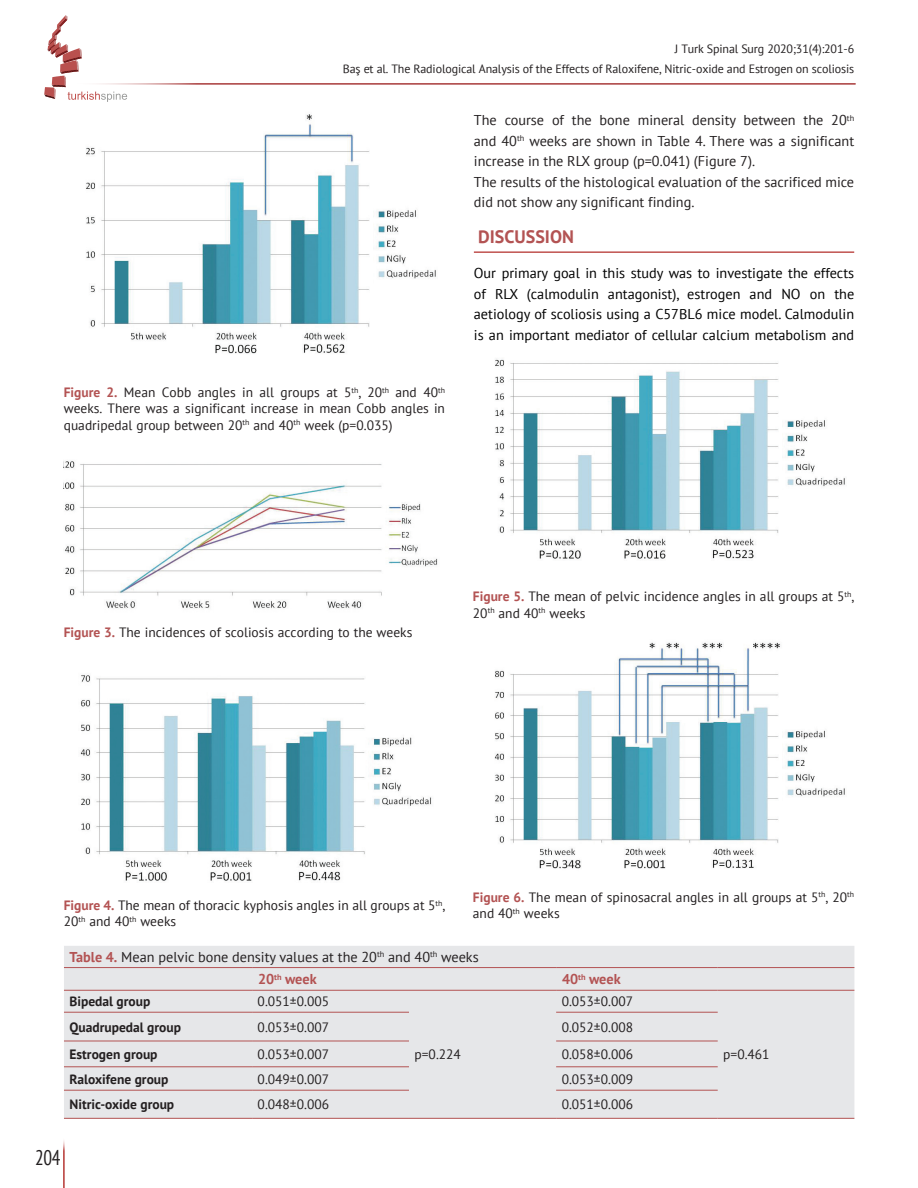
<style>
.page{position:relative;width:918px;height:1188px;background:#fff}
.page>*{position:absolute;margin:0;border:0;box-sizing:border-box;transform-origin:0 0}
.t1{font:condensed 21px "PT Sans";color:#231f20;scale:.92 1}
.ARA_BASLIKkkkkk{font:700 18px "PT Sans";color:#b35353}
.YAZI{font:14.25px/20.5px "PT Sans";color:#231f20}
.YAZI-2{font:14.25px/20.5px "PT Sans";color:#000;text-align:justify}
.t2{font:700 14.25px "PT Sans";color:#b35353}
.t3{font:13.5px/16.2px "PT Sans";color:#231f20}
.t4{font:700 13.5px "PT Sans";color:#231f20}
.t5{font:12px "PT Sans";letter-spacing:-.01em;color:#231f20}
.s1{font-weight:700;color:#b35353}
</style>
<div class="page">
<div style="left:69px;top:83px;width:786px;height:2px;background:#b35353;border:1px solid #b35353"></div>
<svg style="left:44px;top:15px;width:83px;height:87px"></svg>
<hr style="left:63px;top:1138px;width:1px;height:50px;background:#c0524f">
<hr style="left:474px;top:251px;width:380px;height:2px;background:#c0524f">
<img style="left:494px;top:642px;width:351px;height:227px">
<img style="left:495px;top:359px;width:350px;height:200px">
<img style="left:86px;top:114px;width:350px;height:240px">
<img style="left:80px;top:675px;width:352px;height:206px">
<img style="left:64px;top:461px;width:374px;height:148px">
<div style="left:64px;top:946px;width:790px;height:172px;background:#e6e7e9"></div>
<hr style="left:64px;top:1012px;width:188px;height:1px;background:#b35353">
<hr style="left:252px;top:1012px;width:157px;height:1px;background:#b35353">
<hr style="left:556px;top:1012px;width:162px;height:1px;background:#b35353">
<hr style="left:64px;top:1041px;width:188px;height:1px;background:#b35353">
<hr style="left:252px;top:1041px;width:157px;height:1px;background:#b35353">
<hr style="left:556px;top:1041px;width:162px;height:1px;background:#b35353">
<hr style="left:64px;top:1067px;width:188px;height:1px;background:#b35353">
<hr style="left:252px;top:1067px;width:157px;height:1px;background:#b35353">
<hr style="left:556px;top:1067px;width:162px;height:1px;background:#b35353">
<hr style="left:64px;top:1090px;width:188px;height:1px;background:#b35353">
<hr style="left:252px;top:1090px;width:157px;height:1px;background:#b35353">
<hr style="left:556px;top:1090px;width:162px;height:1px;background:#b35353">
<hr style="left:409px;top:1118px;width:147px;height:1px;background:#b35353">
<hr style="left:64px;top:1118px;width:188px;height:1px;background:#b35353">
<hr style="left:252px;top:1118px;width:157px;height:1px;background:#b35353">
<hr style="left:556px;top:1118px;width:162px;height:1px;background:#b35353">
<hr style="left:718px;top:1118px;width:136px;height:1px;background:#b35353">
<hr style="left:64px;top:967px;width:188px;height:1px;background:#b35353">
<hr style="left:252px;top:967px;width:157px;height:1px;background:#b35353">
<hr style="left:409px;top:967px;width:147px;height:1px;background:#b35353">
<hr style="left:556px;top:967px;width:162px;height:1px;background:#b35353">
<hr style="left:718px;top:967px;width:136px;height:1px;background:#b35353">
<hr style="left:64px;top:990px;width:188px;height:1px;background:#b35353">
<hr style="left:252px;top:990px;width:157px;height:1px;background:#b35353">
<hr style="left:409px;top:990px;width:147px;height:1px;background:#b35353">
<hr style="left:556px;top:990px;width:162px;height:1px;background:#b35353">
<hr style="left:718px;top:990px;width:136px;height:1px;background:#b35353">
<p class="t5" style="left:675px;top:41px;width:181px">J Turk Spinal Surg 2020;31(4):201-6</p>
<p class="t5" style="left:343px;top:61px;width:513px">Baş et al. The Radiological Analysis of the Effects of Raloxifene, Nitric-oxide and Estrogen on scoliosis</p>
<p class="YAZI" style="left:474px;top:110px;width:382px;text-align:justify">The course of the bone mineral density between the 20<sup>th </sup>and 40<sup>th</sup> weeks are shown in Table 4. There was a significant increase in the RLX group (p=0.041) (Figure 7).</p>
<p class="YAZI" style="left:474px;top:171px;width:382px">The results of the histological evaluation of the sacrificed mice did not show any significant finding.</p>
<p class="ARA_BASLIKkkkkk" style="left:478px;top:225px;width:97px">DISCUSSION</p>
<p class="YAZI-2" style="left:474px;top:263px;width:382px">Our primary goal in this study was to investigate the effects of RLX (calmodulin antagonist), estrogen and NO on the aetiology of scoliosis using a C57BL6 mice model. Calmodulin is an important mediator of cellular calcium metabolism and</p>
<p class="t3" style="left:64px;top:384px;width:383px;text-align:justify"><span class="s1">Figure 2.</span> Mean Cobb angles in all groups at 5<sup>th</sup>, 20<sup>th</sup> and 40<sup>th </sup>weeks. There was a significant increase in mean Cobb angles in quadripedal group between 20<sup>th</sup> and 40<sup>th</sup> week (p=0.035)</p>
<p class="t3" style="left:64px;top:624px;width:350px"><span class="s1">Figure 3.</span> The incidences of scoliosis according to the weeks</p>
<p class="t3" style="left:473px;top:588px;width:383px"><span class="s1">Figure 5.</span> The mean of pelvic incidence angles in all groups at 5<sup>th</sup>,<br>20<sup>th</sup> and 40<sup>th</sup> weeks</p>
<p class="t3" style="left:64px;top:897px;width:383px"><span class="s1">Figure 4.</span> The mean of thoracic kyphosis angles in all groups at 5<sup>th</sup>,<br>20<sup>th</sup> and 40<sup>th</sup> weeks</p>
<p class="t3" style="left:473px;top:889px;width:383px"><span class="s1">Figure 6.</span> The mean of spinosacral angles in all groups at 5<sup>th</sup>, 20<sup>th </sup>and 40<sup>th</sup> weeks</p>
<p class="YAZI" style="left:258px;top:946px;width:222px;line-height:22.2px;text-indent:-189px"><span class="s1">Table 4.</span> Mean pelvic bone density values at the 20<sup>th</sup> and 40<sup>th</sup> weeks<br><span class="s1">20</span><sup>th</sup> <span class="s1">week</span></p>
<p class="t4" style="left:70px;top:993px;width:82px">Bipedal group</p>
<p class="t3" style="left:258px;top:993px;width:73px">0.051±0.005</p>
<p class="t2" style="left:562px;top:970px;width:60px">40<sup>th</sup> week</p>
<p class="t3" style="left:562px;top:993px;width:73px">0.053±0.007</p>
<p class="t4" style="left:70px;top:1018px;width:113px">Quadrupedal group</p>
<p class="t3" style="left:258px;top:1019px;width:73px">0.053±0.007</p>
<p class="t3" style="left:562px;top:1019px;width:73px">0.052±0.008</p>
<p class="t4" style="left:70px;top:1045px;width:90px">Estrogen group</p>
<p class="t3" style="left:258px;top:1046px;width:73px">0.053±0.007</p>
<p class="t3" style="left:562px;top:1046px;width:73px">0.058±0.006</p>
<p class="t4" style="left:70px;top:1070px;width:100px">Raloxifene group</p>
<p class="t3" style="left:258px;top:1070px;width:73px">0.049±0.007</p>
<p class="t3" style="left:562px;top:1070px;width:73px">0.053±0.009</p>
<p class="t4" style="left:70px;top:1096px;width:106px">Nitric-oxide group</p>
<p class="t3" style="left:258px;top:1096px;width:73px">0.048±0.006</p>
<p class="t3" style="left:562px;top:1096px;width:73px">0.051±0.006</p>
<p class="t3" style="left:415px;top:1046px;width:48px">p=0.224</p>
<h1 class="t1" style="left:35px;top:1144px;width:29px">204</h1>
<p class="t3" style="left:723px;top:1046px;width:48px">p=0.461</p>
</div>
